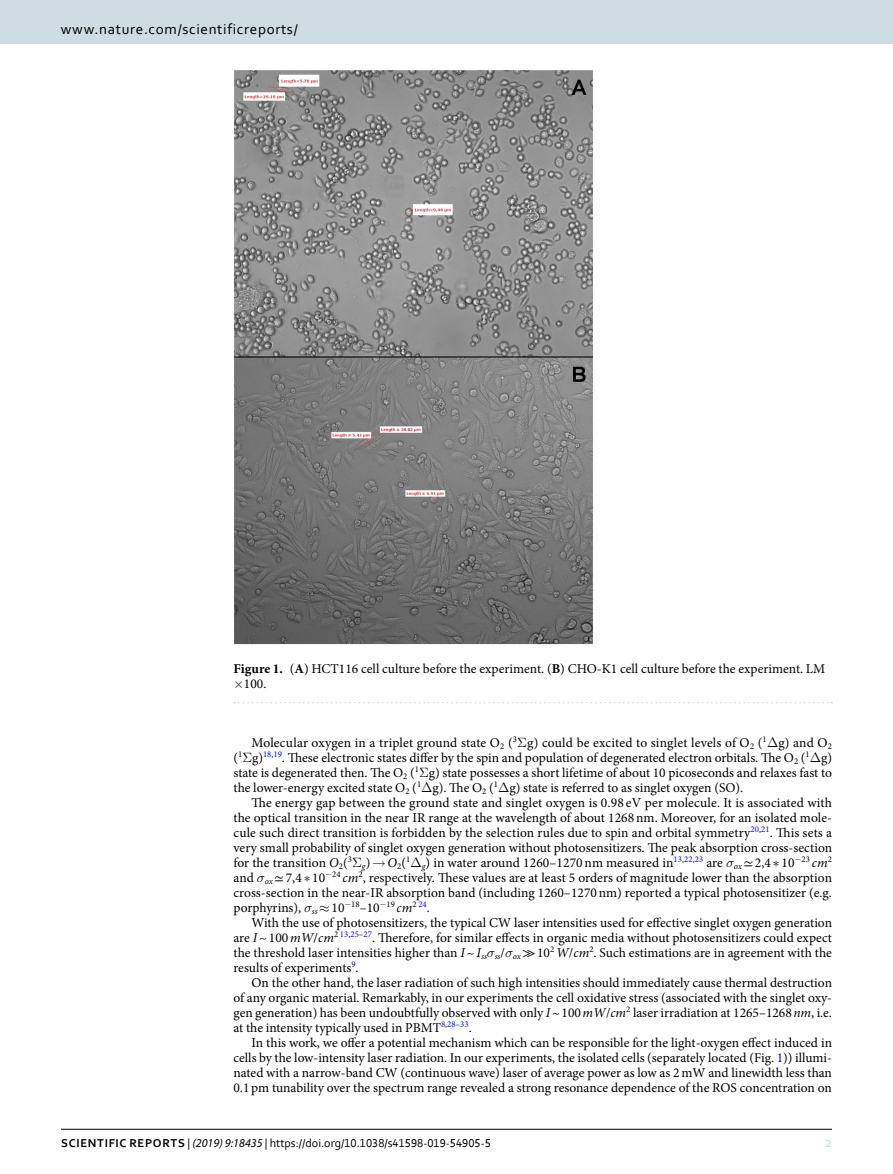
<style>
.page{position:relative;width:893px;height:1174px;background:#fff}
.page>*{position:absolute;margin:0;border:0;box-sizing:border-box;transform-origin:0 0}
.t1{font:15px "Corbel 2";letter-spacing:.045em;color:#000}
.t2{font:15px "Corbel 2";color:#cedde4}
.t3{font:13.5px/15px "Minion Pro";color:#000;text-align:justify}
.t4{font:12px "Corbel";color:#000}
.s1{font-weight:700}
.s2{font-style:italic}
.s3{font-family:"STIX General"}
.s4{color:#00f}
.s5{font-family:"Corbel Bold 2"}
.s6{font-family:"Corbel 2"}
.s7{font-family:"Myriad Pro";font-style:italic}
</style>
<div class="page">
<hr style="left:61px;top:1129px;width:771px;height:1px;background:#000">
<div style="left:0;top:0;width:893px;height:43px;background:#cedde4"></div>
<img style="left:234px;top:70px;width:359px;height:574px">
<svg style="left:234px;top:702px;width:598px;height:1px"></svg>
<p class="t1" style="left:61px;top:19px;width:238px">www.nature.com/scientificreports/</p>
<p class="t3" style="left:244px;top:661px;width:583px;text-indent:-11px"><span class="s1">Figure 1.</span> (<span class="s1">A</span>) HCT116 cell culture before the experiment. (<span class="s1">B</span>) CHO-K1 cell culture before the experiment. LM<br>100.</p>
<p class="t3" style="left:233px;top:735px;width:600px;text-indent:18px">Molecular oxygen in a triplet ground state O<sub>2</sub> (<sup>3</sup> g) could be excited to singlet levels of O<sub>2</sub> (<sup>1</sup> g) and O<sub>2 </sub>(<sup>1</sup> g)<sup>18</sup><sup>,</sup><sup>19</sup>. These electronic states differ by the spin and population of degenerated electron orbitals. The O<sub>2</sub> (<sup>1</sup> g) state is degenerated then. The O<sub>2</sub> (<sup>1</sup> g) state possesses a short lifetime of about 10 picoseconds and relaxes fast to the lower-energy excited state O<sub>2</sub> (<sup>1</sup> g). The O<sub>2</sub> (<sup>1</sup> g) state is referred to as singlet oxygen (SO).</p>
<p class="t3" style="left:233px;top:795px;width:600px;text-indent:18px">The energy gap between the ground state and singlet oxygen is 0.98 eV per molecule. It is associated with the optical transition in the near IR range at the wavelength of about 1268nm. Moreover, for an isolated mole&shy;cule such direct transition is forbidden by the selection rules due to spin and orbital symmetry<sup>20</sup><sup>,</sup><sup>21</sup>. This sets a very small probability of singlet oxygen generation without photosensitizers. The peak absorption cross-section for the transition <span class="s2">O</span><sub>2</sub>(<sup>3</sup></p>
<p class="t3" style="left:233px;top:855px;width:600px;text-indent:188px"><sub>g</sub>) in water around 1260–1270 nm measured in<sup>13</sup><sup>,</sup><sup>22</sup><sup>,</sup><sup>23</sup> are <sub>ox</sub> <span class="s3">≃</span>2,4 ∗ 10−<sup>23</sup> <span class="s2">cm</span><sup>2 </sup>and <sub>ox</sub> <span class="s3">≃</span>7,4 ∗ 10−<sup>24</sup> <span class="s2">cm</span><sup>2</sup>, respectively. These values are at least 5 orders of magnitude lower than the absorption cross-section in the near-IR absorption band (including 1260–1270nm) reported a typical photosensitizer (e.g. porphyrins), <sub>ss</sub> ≈10−<sup>18</sup>–10−<sup>19</sup> <span class="s2">cm</span><sup>2</sup> <sup>24</sup>.</p>
<p class="t3" style="left:233px;top:915px;width:600px;text-indent:18px">With the use of photosensitizers, the typical CW laser intensities used for effective singlet oxygen generation are <span class="s2">I</span>~100<span class="s2">mW</span>/<span class="s2">cm</span><sup>2</sup> <sup>13</sup><sup>,</sup><sup>25</sup><sup>–</sup><sup>27</sup>. Therefore, for similar effects in organic media without photosensitizers could expect the threshold laser intensities higher than <span class="s2">I</span>~<span class="s2">I</span><sub>ss</sub> <sub>ss</sub>/ <sub>ox</sub> <span class="s3">≫</span>10<sup>2</sup> <span class="s2">W</span>/<span class="s2">cm</span><sup>2</sup>. Such estimations are in agreement with the results of experiments<sup>9</sup>.</p>
<p class="t3" style="left:233px;top:975px;width:600px;text-indent:18px">On the other hand, the laser radiation of such high intensities should immediately cause thermal destruction of any organic material. Remarkably, in our experiments the cell oxidative stress (associated with the singlet oxy&shy;gen generation) has been undoubtfully observed with only <span class="s2">I</span>~100<span class="s2">mW</span>/<span class="s2">cm</span><sup>2</sup> laser irradiation at 1265–1268<span class="s2">nm</span>, i.e. at the intensity typically used in PBMT<sup>8</sup><sup>,</sup><sup>28</sup><sup>–</sup><sup>33</sup>.</p>
<p class="t3" style="left:233px;top:1035px;width:600px;text-indent:18px">In this work, we offer a potential mechanism which can be responsible for the light-oxygen effect induced in cells by the low-intensity laser radiation. In our experiments, the isolated cells (separately located (Fig. <span class="s4">1</span>)) illumi&shy;nated with a narrow-band CW (continuous wave) laser of average power as low as 2mW and linewidth less than 0.1pm tunability over the spectrum range revealed a strong resonance dependence of the ROS concentration on</p>
<p class="t3" style="left:362px;top:855px;width:50px"><sub>g</sub>)→<span class="s2">O</span><sub>2</sub>(<sup>1</sup></p>
<p class="t4" style="left:61px;top:1135px;width:431px"><span class="s5">SCIENTIFIC REPORTS</span> <span class="s6">|</span> <span class="s7">(2019) 9:18435</span> <span class="s6">|</span> https://doi.org/10.1038/s41598-019-54905-5</p>
<p class="t2" style="left:824px;top:1132px;width:9px">2</p>
</div>
